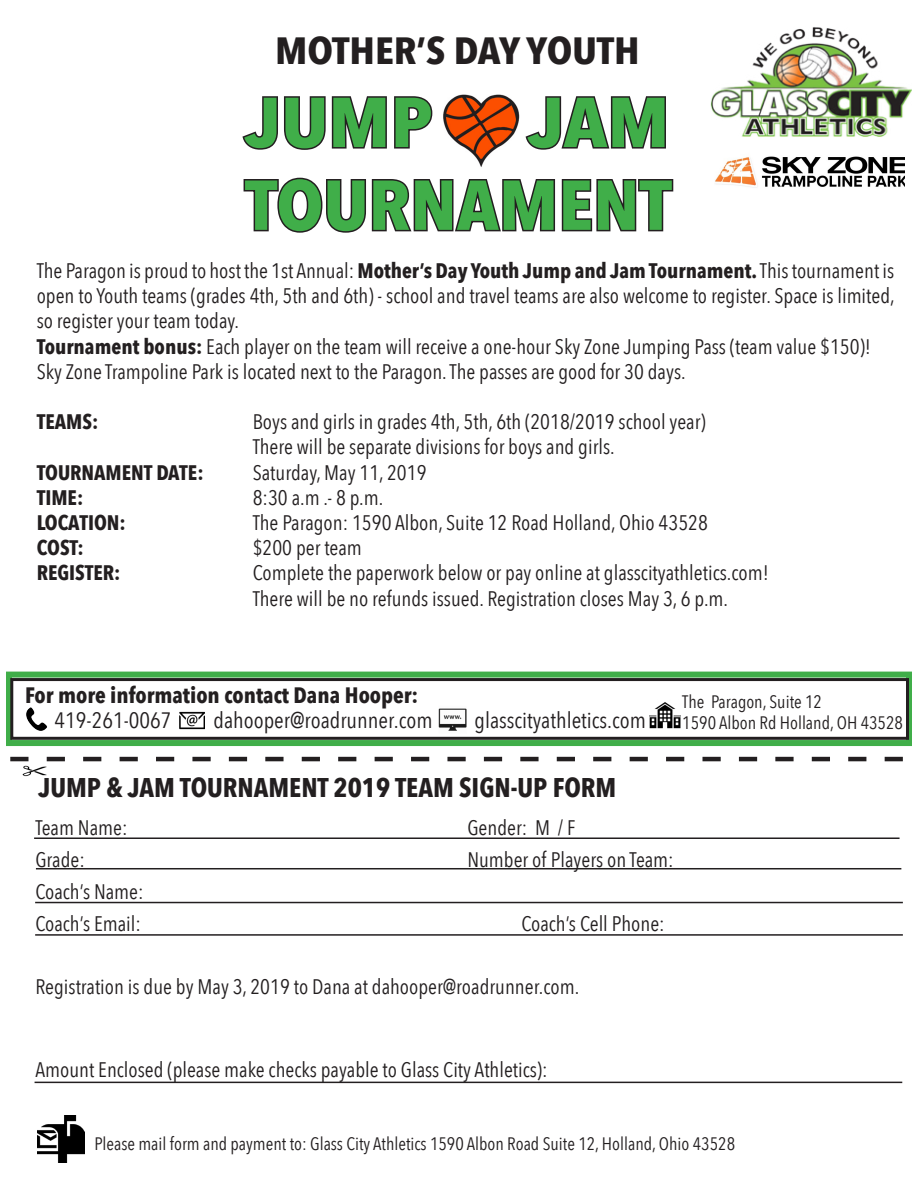
<style>
.page{position:relative;width:918px;height:1188px;background:#fff}
.page>*{position:absolute;margin:0;border:0;box-sizing:border-box;transform-origin:0 0}
.t1{font:700 69.75px "Avenir Next Condensed";color:#40ae49;scale:1.11 1}
.t2{font:700 69.75px "Avenir Next Condensed";color:#40ae49;scale:1.16 1}
.t3{font:700 37.8px "Avenir Next Condensed";color:#231f20;scale:1.11 1}
.t4{font:700 27px "Avenir Next Condensed";color:#231f20}
.t5{font:22.2px "Avenir Next Condensed";color:#231f20}
.t6{font:700 22.2px "Avenir Next Condensed";color:#231f20}
.t7{font:21px/25.2px "Avenir Next Condensed";color:#231f20;text-align:justify}
.t8{font:700 21px "Avenir Next Condensed";color:#231f20}
.t9{font:18px "Avenir Next Condensed";color:#231f20}
.s1{font-weight:700}
</style>
<div class="page">
<svg style="left:10px;top:757px;width:893px;height:4px"></svg>
<img style="left:15px;top:759px;width:41px;height:18px">
<hr style="left:36px;top:868px;width:865px;height:1px;background:#231f20">
<hr style="left:35px;top:902px;width:868px;height:1px;background:#231f20">
<img style="left:37px;top:1115px;width:48px;height:48px">
<div style="left:6px;top:672px;width:906px;height:74px;border:6px solid #40ae49"></div>
<img style="left:26px;top:708px;width:21px;height:22px">
<img style="left:438px;top:708px;width:28px;height:23px">
<img style="left:179px;top:711px;width:26px;height:19px">
<div style="left:10px;top:678px;width:899px;height:62px;border:3px solid #231f20"></div>
<img style="left:650px;top:702px;width:31px;height:27px">
<hr style="left:35px;top:934px;width:868px;height:2px;background:#231f20">
<hr style="left:34px;top:837px;width:866px;height:2px;background:#231f20">
<svg style="left:242px;top:96px;width:191px;height:54px"></svg>
<svg style="left:525px;top:96px;width:141px;height:54px"></svg>
<svg style="left:243px;top:177px;width:431px;height:56px"></svg>
<hr style="left:35px;top:1082px;width:867px;height:1px;background:#231f20">
<img style="left:711px;top:27px;width:200px;height:110px">
<img style="left:715px;top:156px;width:189px;height:32px">
<img style="left:443px;top:94px;width:77px;height:73px">
<p class="t3" style="left:275px;top:27px;width:330px">MOTHER’S DAY YOUTH</p>
<p class="t2" style="left:245px;top:80px;width:163px">JUMP</p>
<p class="t2" style="left:529px;top:80px;width:123px">JAM</p>
<p class="t1" style="left:245px;top:163px;width:386px">TOURNAMENT</p>
<p class="t7" style="left:37px;top:257px;width:860px">The Paragon is proud to host the 1st Annual: <span class="s1">Mother’s Day Youth Jump and Jam Tournament.</span> This tournament is open to Youth teams (grades 4th, 5th and 6th) - school and travel teams are also welcome to register. Space is limited, so register your team today.</p>
<p class="t7" style="left:37px;top:333px;width:836px"><span class="s1">Tournament bonus:</span> Each player on the team will receive a one-hour Sky Zone Jumping Pass (team value $150)!</p>
<p class="t7" style="left:37px;top:358px;width:650px">Sky Zone Trampoline Park is located next to the Paragon. The passes are good for 30 days.</p>
<p class="t8" style="left:37px;top:409px;width:63px">TEAMS:</p>
<p class="t7" style="left:253px;top:408px;width:454px">Boys and girls in grades 4th, 5th, 6th (2018/2019 school year)</p>
<p class="t7" style="left:253px;top:434px;width:364px">There will be separate divisions for boys and girls.</p>
<p class="t8" style="left:37px;top:459px;width:168px">TOURNAMENT DATE:</p>
<p class="t7" style="left:253px;top:459px;width:175px">Saturday, May 11, 2019</p>
<p class="t8" style="left:37px;top:485px;width:48px">TIME:</p>
<p class="t7" style="left:253px;top:484px;width:132px">8:30 a.m .- 8 p.m.</p>
<p class="t8" style="left:37px;top:510px;width:91px">LOCATION:</p>
<p class="t7" style="left:253px;top:509px;width:457px">The Paragon: 1590 Albon, Suite 12 Road Holland, Ohio 43528</p>
<p class="t8" style="left:37px;top:535px;width:49px">COST:</p>
<p class="t7" style="left:253px;top:534px;width:111px">$200 per team</p>
<p class="t8" style="left:37px;top:560px;width:85px">REGISTER:</p>
<p class="t7" style="left:253px;top:560px;width:518px">Complete the paperwork below or pay online at glasscityathletics.com!<br>There will be no refunds issued. Registration closes May 3, 6 p.m.</p>
<p class="t6" style="left:25px;top:682px;width:395px">For more information contact Dana Hooper:</p>
<p class="t5" style="left:55px;top:702px;width:118px">419-261-0067</p>
<p class="t5" style="left:213px;top:702px;width:221px">dahooper@roadrunner.com</p>
<p class="t5" style="left:475px;top:702px;width:173px">glasscityathletics.com</p>
<p class="t9" style="left:682px;top:686px;width:141px">The Paragon, Suite 12</p>
<p class="t9" style="left:682px;top:708px;width:222px">1590 Albon Rd Holland, OH 43528</p>
<p class="t4" style="left:38px;top:771px;width:579px">JUMP &amp; JAM TOURNAMENT 2019 TEAM SIGN-UP FORM</p>
<p class="t7" style="left:35px;top:814px;width:94px">Team Name:</p>
<p class="t7" style="left:467px;top:814px;width:109px">Gender: M / F</p>
<p class="t7" style="left:35px;top:846px;width:51px">Grade:</p>
<p class="t7" style="left:467px;top:846px;width:208px">Number of Players on Team:</p>
<p class="t7" style="left:35px;top:878px;width:110px">Coach’s Name:</p>
<p class="t7" style="left:35px;top:910px;width:107px">Coach’s Email:</p>
<p class="t7" style="left:521px;top:910px;width:145px">Coach’s Cell Phone:</p>
<p class="t7" style="left:35px;top:973px;width:545px">Registration is due by May 3, 2019 to Dana at dahooper@roadrunner.com.</p>
<p class="t7" style="left:35px;top:1056px;width:514px">Amount Enclosed (please make checks payable to Glass City Athletics):</p>
<p class="t9" style="left:94px;top:1128px;width:642px">Please mail form and payment to: Glass City Athletics 1590 Albon Road Suite 12, Holland, Ohio 43528</p>
</div>
